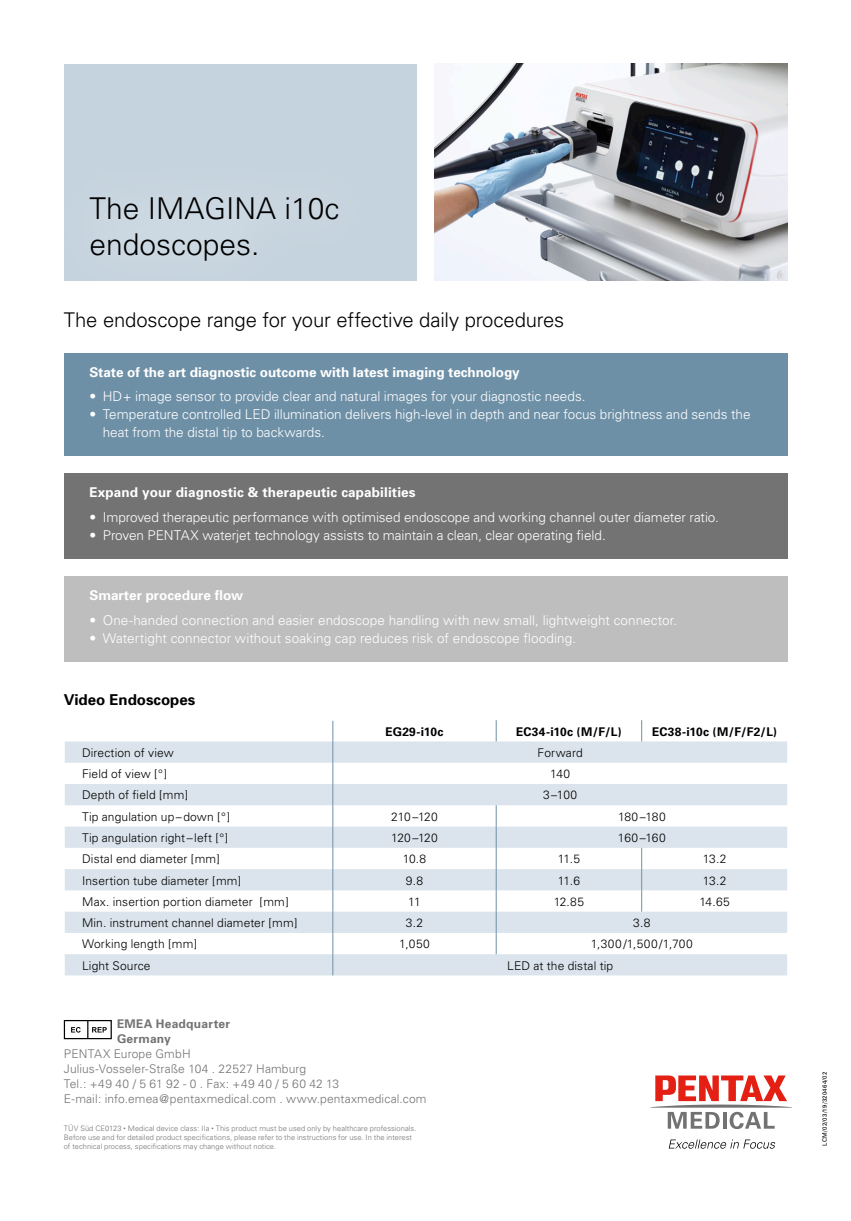
<style>
.page{position:relative;width:851px;height:1221px;background:#fff}
.page>*{position:absolute;margin:0;border:0;box-sizing:border-box;transform-origin:0 0}
.head_26{font:300 30px "Univers";color:#000}
.Introtext_Titel_11_1{font:300 20.25px "Univers";letter-spacing:-.01em;color:#000}
.Copy_9_12{font:700 15px "Univers";color:#000}
.Introtext_11_17{font:300 13.5px/18px "Univers";letter-spacing:-.005em;color:#fff}
.Introtext_11_17-2{font:700 13.5px "Univers";color:#fff}
.Copy_9_12-2{font:300 13.5px "Univers";letter-spacing:.005em;color:#fff}
.copy_9{font:300 12px "Univers";letter-spacing:.01em;color:#000}
.t1{font:300 12px "Univers";letter-spacing:.01em;color:#747373}
.copy_9-2{font:700 12px "Univers";letter-spacing:.015em;color:#000}
.t2{font:700 12px "Univers";letter-spacing:.02em;color:#747373}
.copy_9-3{font:300 12px "Univers";letter-spacing:.04em;color:#000}
.Tabelle{font:300 7.5px/9px "Univers";letter-spacing:.005em;color:#747373}
.t3{font:6px "Univers";letter-spacing:.03em;color:#000}
.s1{font-size:4.5px}
</style>
<div class="page">
<img style="left:434px;top:64px;width:353px;height:217px">
<div style="left:64px;top:64px;width:352px;height:217px;background:#c5d3de"></div>
<svg style="left:650px;top:1075px;width:141px;height:53px"></svg>
<svg style="left:668px;top:1139px;width:107px;height:9px"></svg>
<div style="left:64px;top:474px;width:723px;height:85px;background:#747373"></div>
<div style="left:64px;top:577px;width:723px;height:85px;background:#bebebe"></div>
<div style="left:64px;top:353px;width:723px;height:103px;background:#6e90a7"></div>
<svg style="left:65px;top:741px;width:722px;height:234px;fill:#dbe4ec"></svg>
<svg style="left:495px;top:720px;width:1px;height:21px"></svg>
<svg style="left:641px;top:847px;width:1px;height:64px"></svg>
<svg style="left:495px;top:805px;width:1px;height:149px"></svg>
<svg style="left:332px;top:720px;width:1px;height:255px"></svg>
<svg style="left:641px;top:720px;width:1px;height:21px"></svg>
<div style="left:64px;top:1019px;width:48px;height:20px;border:1px solid #000"></div>
<svg style="left:71px;top:1020px;width:36px;height:18px"></svg>
<p class="head_26" style="left:89px;top:190px;width:252px">The IMAGINA i10c</p>
<p class="head_26" style="left:89px;top:226px;width:172px">endoscopes.</p>
<p class="Introtext_Titel_11_1" style="left:64px;top:307px;width:502px">The endoscope range for your effective daily procedures</p>
<p class="Introtext_11_17-2" style="left:89px;top:363px;width:432px">State of the art diagnostic outcome with latest imaging technology</p>
<p class="Introtext_11_17" style="left:89px;top:387px;width:497px">• HD+ image sensor to provide clear and natural images for your diagnostic needs.</p>
<p class="Introtext_11_17" style="left:103px;top:405px;width:649px;text-indent:-13px">• Temperature controlled LED illumination delivers high-level in depth and near focus brightness and sends the heat from the distal tip to backwards.</p>
<p class="Introtext_11_17-2" style="left:89px;top:484px;width:328px">Expand your diagnostic &amp; therapeutic capabilities</p>
<p class="Introtext_11_17" style="left:89px;top:508px;width:631px">• Improved therapeutic performance with optimised endoscope and working channel outer diameter ratio.</p>
<p class="Introtext_11_17" style="left:89px;top:526px;width:518px">• Proven PENTAX waterjet technology assists to maintain a clean, clear operating field.</p>
<p class="Introtext_11_17-2" style="left:89px;top:587px;width:155px">Smarter procedure flow</p>
<p class="Introtext_11_17" style="left:89px;top:611px;width:589px">• One-handed connection and easier endoscope handling with new small, lightweight connector.</p>
<p class="Copy_9_12-2" style="left:89px;top:629px;width:488px">• Watertight connector without soaking cap reduces risk of endoscope flooding.</p>
<p class="Copy_9_12" style="left:64px;top:691px;width:133px">Video Endoscopes</p>
<p class="copy_9-2" style="left:385px;top:724px;width:60px">EG29-i10c</p>
<p class="copy_9-2" style="left:516px;top:724px;width:107px">EC34-i10c (M/F/L)</p>
<p class="copy_9-2" style="left:652px;top:724px;width:126px">EC38-i10c (M/F/F2/L)</p>
<p class="copy_9" style="left:82px;top:745px;width:93px">Direction of view</p>
<p class="copy_9" style="left:537px;top:745px;width:47px">Forward</p>
<p class="copy_9" style="left:82px;top:766px;width:86px">Field of view [°]</p>
<p class="copy_9" style="left:550px;top:766px;width:22px">140</p>
<p class="copy_9" style="left:82px;top:787px;width:108px">Depth of field [mm]</p>
<p class="copy_9" style="left:543px;top:787px;width:36px">3–100</p>
<p class="copy_9" style="left:82px;top:809px;width:149px">Tip angulation up–down [°]</p>
<p class="copy_9" style="left:391px;top:809px;width:48px">210–120</p>
<p class="copy_9" style="left:618px;top:809px;width:49px">180–180</p>
<p class="copy_9" style="left:82px;top:830px;width:148px">Tip angulation right–left [°]</p>
<p class="copy_9" style="left:391px;top:830px;width:48px">120–120</p>
<p class="copy_9" style="left:618px;top:830px;width:49px">160–160</p>
<p class="copy_9" style="left:82px;top:851px;width:139px">Distal end diameter [mm]</p>
<p class="copy_9" style="left:402px;top:851px;width:25px">10.8</p>
<p class="copy_9" style="left:557px;top:851px;width:24px">11.5</p>
<p class="copy_9" style="left:702px;top:851px;width:25px">13.2</p>
<p class="copy_9" style="left:82px;top:873px;width:161px">Insertion tube diameter [mm]</p>
<p class="copy_9" style="left:406px;top:873px;width:19px">9.8</p>
<p class="copy_9" style="left:557px;top:873px;width:24px">11.6</p>
<p class="copy_9" style="left:702px;top:873px;width:25px">13.2</p>
<p class="copy_9" style="left:82px;top:894px;width:208px">Max. insertion portion diameter [mm]</p>
<p class="copy_9" style="left:408px;top:894px;width:14px">11</p>
<p class="copy_9" style="left:553px;top:894px;width:32px">12.85</p>
<p class="copy_9" style="left:699px;top:894px;width:32px">14.65</p>
<p class="copy_9" style="left:82px;top:915px;width:217px">Min. instrument channel diameter [mm]</p>
<p class="copy_9" style="left:406px;top:915px;width:19px">3.2</p>
<p class="copy_9" style="left:633px;top:915px;width:19px">3.8</p>
<p class="copy_9" style="left:82px;top:936px;width:117px">Working length [mm]</p>
<p class="copy_9" style="left:399px;top:936px;width:32px">1,050</p>
<p class="copy_9-3" style="left:591px;top:936px;width:103px">1,300/1,500/1,700</p>
<p class="copy_9" style="left:82px;top:958px;width:70px">Light Source</p>
<p class="copy_9" style="left:507px;top:958px;width:108px">LED at the distal tip</p>
<p class="t2" style="left:117px;top:1016px;width:115px">EMEA Headquarter</p>
<p class="t2" style="left:117px;top:1031px;width:55px">Germany</p>
<p class="t1" style="left:64px;top:1046px;width:128px">PENTAX Europe GmbH</p>
<p class="t1" style="left:64px;top:1061px;width:244px">Julius-Vosseler-Straße 104 . 22527 Hamburg</p>
<p class="t1" style="left:64px;top:1076px;width:277px">Tel.: +49 40 / 5 61 92 - 0 . Fax: +49 40 / 5 60 42 13</p>
<p class="t1" style="left:64px;top:1091px;width:364px">E-mail: info.emea@pentaxmedical.com . www.pentaxmedical.com</p>
<p class="Tabelle" style="left:64px;top:1123px;width:354px">TÜV Süd CE0123 <span class="s1">•</span> Medical device class: IIa <span class="s1">•</span> This product must be used only by healthcare professionals.<br>Before use and for detailed product specifications, please refer to the instructions for use. In the interest of technical process, specifications may change without notice.</p>
<p class="t3" style="left:821px;top:1145px;width:76px;rotate:-90deg">LCM/02/03/19/320464/02</p>
</div>
